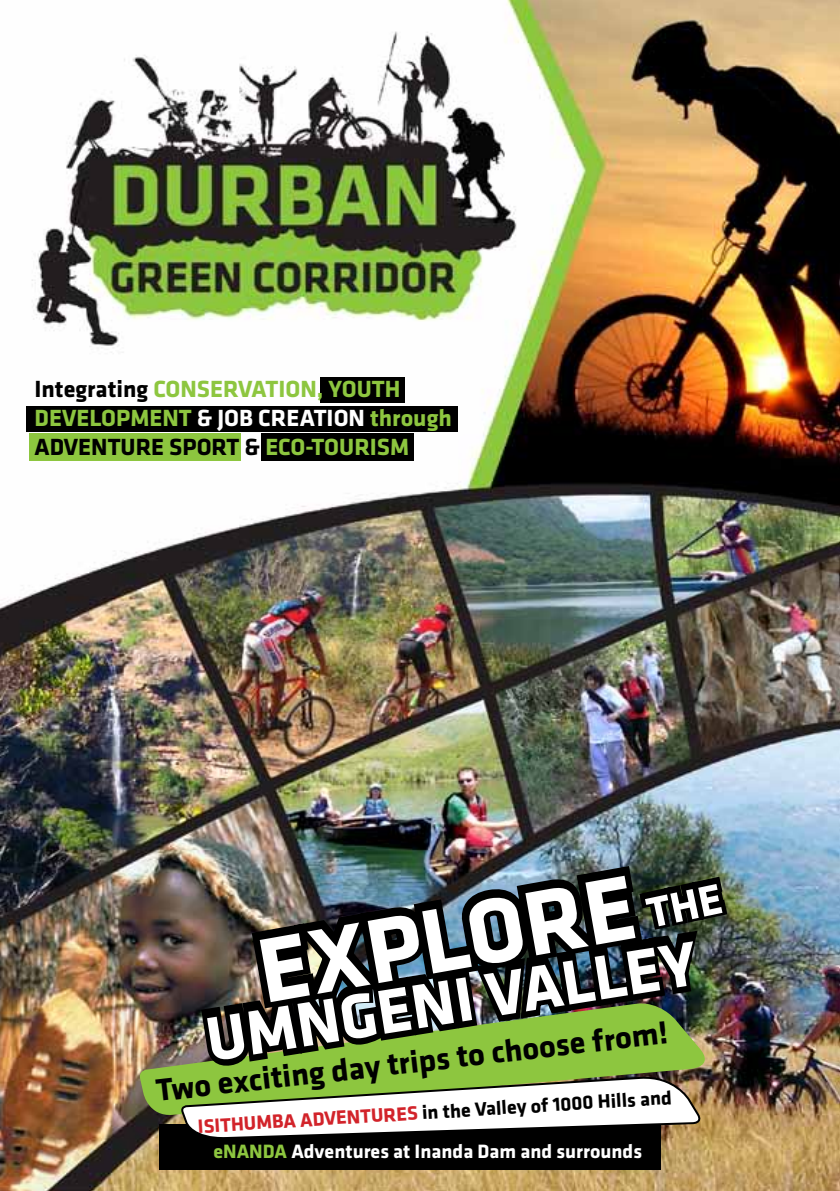
<style>
.page{position:relative;width:840px;height:1191px;background:#fff}
.page>*{position:absolute;margin:0;border:0;box-sizing:border-box;transform-origin:0 0}
.t1{font:700 94.8px "Klavika";color:#fff}
.t2{font:700 64.8px "Klavika";color:#fff}
.t3{font:700 32.2px "Klavika";color:#000}
.t4{font:700 24.2px/29px "Klavika";color:#8dc63f}
.t5{font:700 20px "Klavika";color:#fff}
.t6{font:700 20px "Klavika";color:#000}
.t7{font:700 20px "Klavika";color:#d2232a}
.s1{color:#000}
.s2{color:#fff}
.s3{color:#8dc63f}
</style>
<div class="page">
<img style="left:0;top:0;width:839px;height:1191px">
<div style="left:26px;top:407px;width:431px;height:25px;background:#000"></div>
<div style="left:320px;top:377px;width:84px;height:25px;background:#000"></div>
<div style="left:29px;top:433px;width:211px;height:27px;background:#8dc63f"></div>
<div style="left:261px;top:433px;width:153px;height:27px;background:#000"></div>
<img style="left:138px;top:1000px;width:576px;height:117px">
<div style="left:159px;top:1123px;width:501px;height:46px;background:#000"></div>
<svg style="left:180px;top:1075px;width:522px;height:64px"></svg>
<svg style="left:196px;top:925px;width:505px;height:147px"></svg>
<img style="left:244px;top:858px;width:405px;height:158px">
<img style="left:633px;top:871px;width:99px;height:64px">
<p class="t4" style="left:34px;top:373px;width:367px"><span class="s1">Integrating</span> CONSERVATION, youth development</p>
<p class="t4" style="left:34px;top:402px;width:418px;text-indent:162px"><span class="s2">&amp; JOB CREATION</span> through<br><span class="s1">ADVENTURE SPORT &amp;</span> ECO-TOURISM</p>
<h1 class="t1" style="left:247px;top:904px;width:262px;rotate:-10deg">Explore</h1>
<h2 class="t2" style="left:479px;top:949px;width:214px;rotate:-9deg">Valley</h2>
<h2 class="t2" style="left:199px;top:993px;width:210px;rotate:-9deg">Umngeni</h2>
<h3 class="t3" style="left:153px;top:1069px;width:516px;rotate:-7deg">Two exciting day trips to choose from!</h3>
<p class="t7" style="left:197px;top:1112px;width:139px;rotate:-4deg">Isit humba Advent</p>
<p class="t7" style="left:370px;top:1101px;width:24px;rotate:-4deg">ures</p>
<p class="t6" style="left:421px;top:1099px;width:253px;rotate:-4deg">in the Valley of 1000 Hills and</p>
<p class="t5" style="left:213px;top:1136px;width:430px"><span class="s3">eNanda</span> Adventures at Inanda Dam and surrounds</p>
</div>
